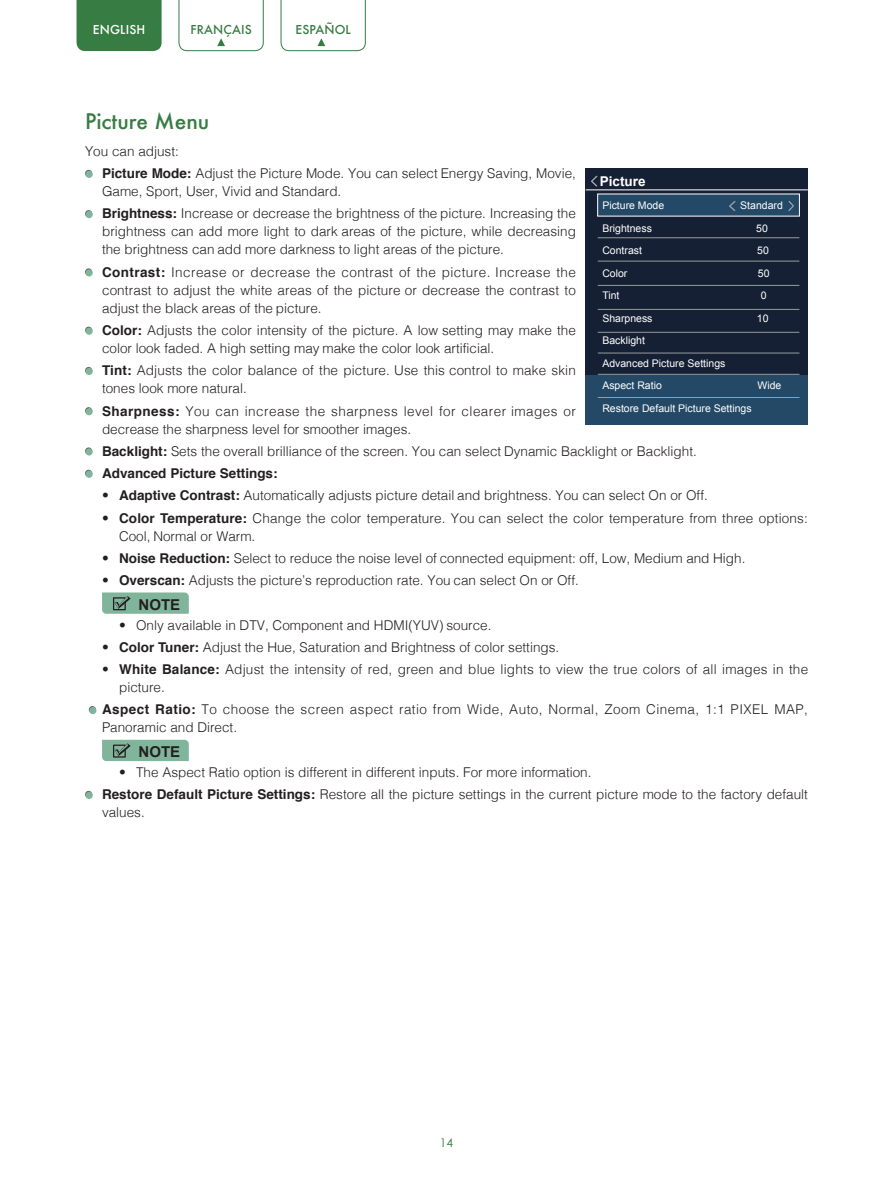
<style>
.page{position:relative;width:893px;height:1191px;background:#fff}
.page>*{position:absolute;margin:0;border:0;box-sizing:border-box;transform-origin:0 0}
.t1{font:500 21px "Futura";color:#377c42}
.t2{font:700 15px "Arial";color:#231f20}
.t3{font:300 13.5px/18px "Helvetica";color:#231f20}
.t4{font:300 13.5px/18px "Helvetica";letter-spacing:.03em;color:#231f20}
.t5{font:300 13.5px/18px "Helvetica";letter-spacing:.035em;color:#231f20}
.t6{font:700 13.5px "Arial";color:#fff}
.t7{font:500 12px "Futura";letter-spacing:.01em;color:#377c42}
.t8{font:500 12px "Futura";letter-spacing:.01em;color:#fff}
.t9{font:12px "Century Gothic";color:#377c42}
.t10{font:10.5px/22.5px "Arial";color:#fff}
.s1{font-weight:700}
</style>
<div class="page">
<div style="left:77px;top:0;width:85px;height:51px;background:#377c42"></div>
<svg style="left:280px;top:0;width:86px;height:51px"></svg>
<svg style="left:178px;top:0;width:86px;height:51px"></svg>
<div style="left:85px;top:170px;width:7px;height:7px;background:#68716f;border-radius:50%"></div>
<div style="left:85px;top:171px;width:8px;height:7px;background:#81b59b;border-radius:50%"></div>
<div style="left:85px;top:210px;width:7px;height:7px;background:#6b6d6f;border-radius:50%"></div>
<div style="left:85px;top:211px;width:8px;height:7px;background:#81b59b;border-radius:50%"></div>
<div style="left:85px;top:268px;width:7px;height:7px;background:#7e7e81;border-radius:50%"></div>
<div style="left:85px;top:269px;width:8px;height:7px;background:#81b59b;border-radius:50%"></div>
<div style="left:85px;top:327px;width:8px;height:8px;background:#81b59b;border-radius:50%"></div>
<div style="left:85px;top:367px;width:7px;height:7px;background:#676e6d;border-radius:50%"></div>
<div style="left:85px;top:368px;width:8px;height:7px;background:#81b59b;border-radius:50%"></div>
<div style="left:85px;top:407px;width:7px;height:7px;background:#6f7073;border-radius:50%"></div>
<div style="left:85px;top:408px;width:8px;height:7px;background:#81b59b;border-radius:50%"></div>
<div style="left:85px;top:447px;width:7px;height:7px;background:#868688;border-radius:50%"></div>
<div style="left:85px;top:448px;width:8px;height:7px;background:#81b59b;border-radius:50%"></div>
<div style="left:85px;top:470px;width:8px;height:8px;background:#81b59b;border-radius:50%"></div>
<svg style="left:102px;top:592px;width:87px;height:22px;background:#81b098"></svg>
<div style="left:89px;top:707px;width:7px;height:7px;background:#81b59b;border-radius:50%"></div>
<svg style="left:102px;top:740px;width:87px;height:21px;background:#7cad95"></svg>
<div style="left:85px;top:791px;width:8px;height:8px;background:#81b59b;border-radius:50%"></div>
<div style="left:586px;top:168px;width:222px;height:256px;background:#162035"></div>
<div style="left:597px;top:194px;width:203px;height:22px;background:#244966"></div>
<div style="left:586px;top:375px;width:222px;height:49px;background:#244966"></div>
<svg style="left:788px;top:201px;width:6px;height:10px"></svg>
<svg style="left:730px;top:201px;width:5px;height:10px"></svg>
<hr style="left:586px;top:189px;width:222px;height:1px;background:#fff">
<hr style="left:598px;top:237px;width:201px;height:1px;background:#979b9e">
<hr style="left:598px;top:261px;width:201px;height:1px;background:#979b9e">
<hr style="left:598px;top:285px;width:201px;height:1px;background:#979b9e">
<hr style="left:598px;top:309px;width:201px;height:1px;background:#979b9e">
<hr style="left:598px;top:332px;width:201px;height:1px;background:#979b9e">
<hr style="left:598px;top:352px;width:201px;height:1px;background:#979b9e">
<hr style="left:598px;top:374px;width:201px;height:1px;background:#979b9e">
<hr style="left:598px;top:397px;width:201px;height:1px;background:#979b9e">
<img style="left:591px;top:175px;width:7px;height:12px">
<p class="t8" style="left:93px;top:22px;width:54px">ENGLISH</p>
<p class="t7" style="left:190px;top:22px;width:63px">FRANÇAIS</p>
<p class="t7" style="left:295px;top:22px;width:57px">ESPAÑOL</p>
<h1 class="t1" style="left:85px;top:107px;width:126px">Picture Menu</h1>
<p class="t3" style="left:102px;top:139px;width:475px;line-height:22.2px;text-indent:-17px">You can adjust:<br><span class="s1">Picture Mode:</span> Adjust the Picture Mode. You can select Energy Saving, Movie,</p>
<p class="t3" style="left:102px;top:179px;width:475px;line-height:22.2px">Game, Sport, User, Vivid and Standard.<br><span class="s1">Brightness:</span> Increase or decrease the brightness of the picture. Increasing the</p>
<p class="t3" style="left:102px;top:222px;width:475px">brightness can add more light to dark areas of the picture, while decreasing the brightness can add more darkness to light areas of the picture.</p>
<p class="t3" style="left:102px;top:262px;width:475px;text-align:justify"><span class="s1">Contrast:</span> Increase or decrease the contrast of the picture. Increase the contrast to adjust the white areas of the picture or decrease the contrast to adjust the black areas of the picture.</p>
<p class="t3" style="left:102px;top:320px;width:475px"><span class="s1">Color:</span> Adjusts the color intensity of the picture. A low setting may make the color look faded. A high setting may make the color look artificial.</p>
<p class="t3" style="left:102px;top:360px;width:475px"><span class="s1">Tint:</span> Adjusts the color balance of the picture. Use this control to make skin tones look more natural.</p>
<p class="t5" style="left:102px;top:401px;width:475px"><span class="s1">Sharpness:</span> You can increase the sharpness level for clearer images or decrease the sharpness level for smoother images.</p>
<p class="t3" style="left:102px;top:439px;width:596px;line-height:22.2px"><span class="s1">Backlight:</span> Sets the overall brilliance of the screen. You can select Dynamic Backlight or Backlight.<br><span class="s1">Advanced Picture Settings:</span></p>
<p class="t3" style="left:102px;top:485px;width:607px">• <span class="s1">Adaptive Contrast:</span> Automatically adjusts picture detail and brightness. You can select On or Off.</p>
<p class="t3" style="left:119px;top:508px;width:690px;text-indent:-17px">• <span class="s1">Color Temperature:</span> Change the color temperature. You can select the color temperature from three options:<br>Cool, Normal or Warm.</p>
<p class="t3" style="left:102px;top:548px;width:645px">• <span class="s1">Noise Reduction:</span> Select to reduce the noise level of connected equipment: off, Low, Medium and High.</p>
<p class="t3" style="left:102px;top:570px;width:478px">• <span class="s1">Overscan:</span> Adjusts the picture’s reproduction rate. You can select On or Off.</p>
<p class="t2" style="left:139px;top:594px;width:43px">NOTE</p>
<p class="t3" style="left:119px;top:615px;width:374px">• Only available in DTV, Component and HDMI(YUV) source.</p>
<p class="t3" style="left:102px;top:637px;width:459px">• <span class="s1">Color Tuner:</span> Adjust the Hue, Saturation and Brightness of color settings.</p>
<p class="t3" style="left:119px;top:659px;width:691px;text-indent:-17px">• <span class="s1">White Balance:</span> Adjust the intensity of red, green and blue lights to view the true colors of all images in the picture.</p>
<p class="t4" style="left:102px;top:699px;width:707px"><span class="s1">Aspect Ratio:</span> To choose the screen aspect ratio from Wide, Auto, Normal, Zoom Cinema, 1:1 PIXEL MAP,<br>Panoramic and Direct.</p>
<p class="t2" style="left:139px;top:741px;width:43px">NOTE</p>
<p class="t3" style="left:102px;top:760px;width:707px;line-height:22.2px;text-indent:17px">• The Aspect Ratio option is different in different inputs. For more information.<br><span class="s1">Restore Default Picture Settings:</span> Restore all the picture settings in the current picture mode to the factory default</p>
<p class="t3" style="left:102px;top:802px;width:44px">values.</p>
<p class="t6" style="left:600px;top:172px;width:47px">Picture</p>
<p class="t10" style="left:602px;top:194px;width:63px">Picture Mode</p>
<p class="t10" style="left:740px;top:194px;width:44px">Standard</p>
<p class="t10" style="left:602px;top:217px;width:51px">Brightness</p>
<p class="t10" style="left:756px;top:217px;width:13px">50</p>
<p class="t10" style="left:602px;top:239px;width:41px">Contrast</p>
<p class="t10" style="left:757px;top:239px;width:13px">50</p>
<p class="t10" style="left:602px;top:262px;width:27px">Color</p>
<p class="t10" style="left:758px;top:262px;width:13px">50</p>
<p class="t10" style="left:602px;top:284px;width:19px">Tint</p>
<p class="t10" style="left:761px;top:284px;width:7px">0</p>
<p class="t10" style="left:602px;top:307px;width:52px">Sharpness</p>
<p class="t10" style="left:757px;top:307px;width:13px">10</p>
<p class="t10" style="left:602px;top:329px;width:125px">Backlight<br>Advanced Picture Settings<br>Aspect Ratio</p>
<p class="t10" style="left:757px;top:374px;width:25px">Wide</p>
<p class="t10" style="left:602px;top:397px;width:151px">Restore Default Picture Settings</p>
<p class="t9" style="left:440px;top:1135px;width:15px">14</p>
</div>
